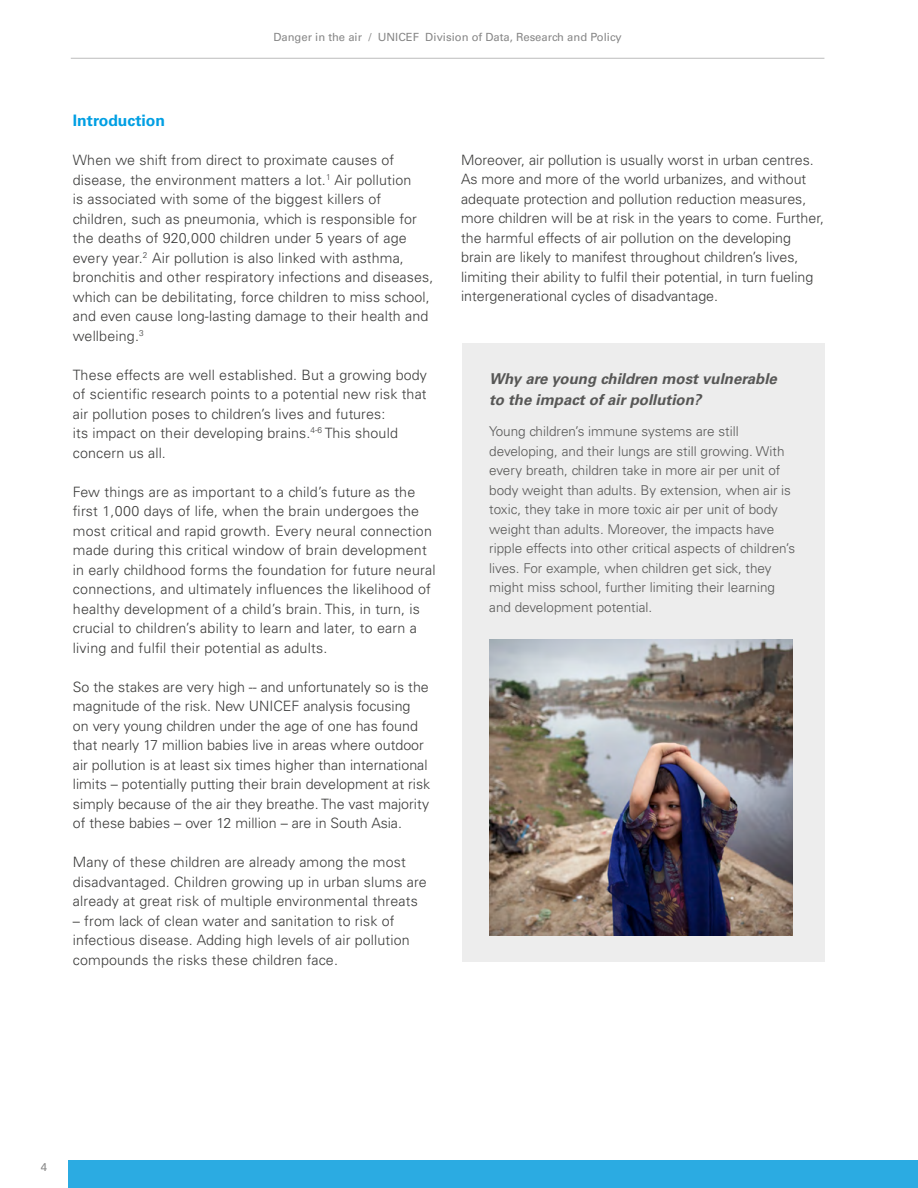
<style>
.page{position:relative;width:918px;height:1188px;background:#fff}
.page>*{position:absolute;margin:0;border:0;box-sizing:border-box;transform-origin:0 0}
.t1{font:700 15.75px "Univers LT Std";color:#009fe3}
.t2{font:italic 700 15px/21px "Univers LT Std";color:#575756}
.t3{font:300 14.25px/19.5px "Univers LT Std";letter-spacing:.01em;color:#3c3c3b}
.t4{font:300 13.5px/19.5px "Univers LT Std";color:#575756}
.t5{font:11.25px "Univers LT Std";color:#878787}
</style>
<div class="page">
<div style="left:68px;top:1161px;width:850px;height:27px;background:#2babe2"></div>
<hr style="left:71px;top:58px;width:753px;height:1px;background:#bcbcbc">
<div style="left:462px;top:344px;width:362px;height:618px;background:#ededed"></div>
<img style="left:489px;top:639px;width:304px;height:297px">
<p class="t5" style="left:273px;top:30px;width:350px">Danger in the air / UNICEF Division of Data, Research and Policy</p>
<p class="t1" style="left:73px;top:111px;width:94px">Introduction</p>
<p class="t3" style="left:73px;top:150px;width:362px">When we shift from direct to proximate causes of disease, the environment matters a lot.<sup>1</sup> Air pollution<br>is associated with some of the biggest killers of children, such as pneumonia, which is responsible for the deaths of 920,000 children under 5 years of age every year.<sup>2</sup> Air pollution is also linked with asthma, bronchitis and other respiratory infections and diseases, which can be debilitating, force children to miss school, and even cause long-lasting damage to their health and wellbeing.<sup>3</sup></p>
<p class="t3" style="left:73px;top:365px;width:356px">These effects are well established. But a growing body of scientific research points to a potential new risk that air pollution poses to children’s lives and futures:<br>its impact on their developing brains.<sup>4-6</sup> This should concern us all.</p>
<p class="t3" style="left:73px;top:482px;width:364px">Few things are as important to a child’s future as the first 1,000 days of life, when the brain undergoes the most critical and rapid growth. Every neural connection made during this critical window of brain development in early childhood forms the foundation for future neural connections, and ultimately influences the likelihood of healthy development of a child’s brain. This, in turn, is crucial to children’s ability to learn and later, to earn a living and fulfil their potential as adults.</p>
<p class="t3" style="left:73px;top:677px;width:359px">So the stakes are very high -- and unfortunately so is the magnitude of the risk. New UNICEF analysis focusing<br>on very young children under the age of one has found that nearly 17 million babies live in areas where outdoor air pollution is at least six times higher than international limits – potentially putting their brain development at risk simply because of the air they breathe. The vast majority of these babies – over 12 million – are in South Asia.</p>
<p class="t3" style="left:73px;top:852px;width:355px">Many of these children are already among the most disadvantaged. Children growing up in urban slums are already at great risk of multiple environmental threats</p>
<p class="t3" style="left:73px;top:911px;width:338px">– from lack of clean water and sanitation to risk of infectious disease. Adding high levels of air pollution compounds the risks these children face.</p>
<p class="t3" style="left:461px;top:150px;width:364px">Moreover, air pollution is usually worst in urban centres.<br>As more and more of the world urbanizes, and without adequate protection and pollution reduction measures, more children will be at risk in the years to come. Further, the harmful effects of air pollution on the developing brain are likely to manifest throughout children’s lives, limiting their ability to fulfil their potential, in turn fueling intergenerational cycles of disadvantage.</p>
<p class="t2" style="left:489px;top:368px;width:289px">Why are young children most vulnerable to the impact of air pollution?</p>
<p class="t4" style="left:489px;top:422px;width:307px">Young children’s immune systems are still developing, and their lungs are still growing. With every breath, children take in more air per unit of body weight than adults. By extension, when air is toxic, they take in more toxic air per unit of body weight than adults. Moreover, the impacts have ripple effects into other critical aspects of children’s lives. For example, when children get sick, they might miss school, further limiting their learning and development potential.</p>
<p class="t5" style="left:41px;top:1160px;width:8px">4</p>
</div>
